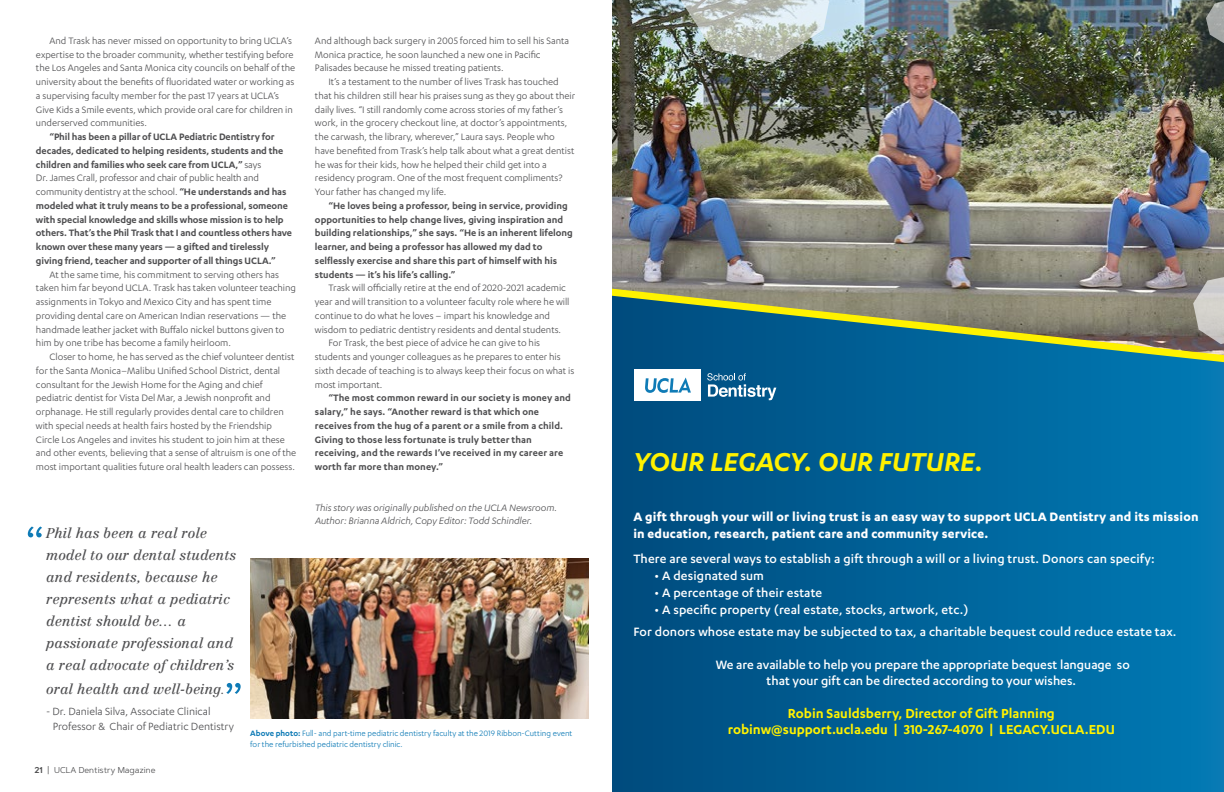
<style>
.page{position:relative;width:1224px;height:792px;background:#fff}
.page>*{position:absolute;margin:0;border:0;box-sizing:border-box;transform-origin:0 0}
.t1{font:italic 600 30.1px "Karbon";color:#fff200}
.t2{font:600 15.1px/16.1px "Karbon";color:#fff200;text-align:center}
.t3{font:500 14.1px/22.1px "Karbon";letter-spacing:.01em;color:#fff}
.t4{font:700 14.1px/16.9px "Karbon";letter-spacing:.01em;color:#fff}
.t5{font:italic 14px/22px "Centennial LT Pro";color:#4f4f51}
.t6{font:12px/15px "Karbon";color:#4f4f51}
.t7{font:10.8px/13.7px "Karbon";letter-spacing:-.005em;color:#4f4f51}
.t8{font:600 10.8px/13.7px "Karbon";letter-spacing:-.005em;color:#4f4f51}
.t9{font:italic 10.8px/13.7px "Karbon";letter-spacing:-.005em;color:#4f4f51}
.t10{font:9px/11px "Karbon";color:#0f7bb6}
.t11{font:8.5px "Artegra Sans";color:#4f4f51}
.s1{font-weight:400}
.s2{font-size:12px}
.s3{font-weight:600}
</style>
<div class="page">
<img style="left:612px;top:0;width:612px;height:281px">
<svg style="left:612px;top:385px;width:612px;height:407px;background:#006299"></svg>
<div style="left:635px;top:370px;width:66px;height:31px;background:#fff"></div>
<svg style="left:645px;top:385px;width:46px;height:8px"></svg>
<svg style="left:707px;top:385px;width:69px;height:15px"></svg>
<img style="left:680px;top:0;width:155px;height:63px">
<svg style="left:1193px;top:275px;width:31px;height:6px"></svg>
<svg style="left:1206px;top:0;width:18px;height:43px"></svg>
<svg style="left:612px;top:281px;width:612px;height:104px;background:#4d7b82"></svg>
<img style="left:251px;top:558px;width:337px;height:160px">
<svg style="left:28px;top:526px;width:14px;height:11px"></svg>
<svg style="left:226px;top:683px;width:15px;height:11px"></svg>
<p class="t7" style="left:36px;top:33px;width:261px;text-indent:14px">And Trask has never missed on opportunity to bring UCLA’s expertise to the broader community, whether testifying before the Los Angeles and Santa Monica city councils on behalf of the university about the benefits of fluoridated water or working as a supervising faculty member for the past 17 years at UCLA’s Give Kids a Smile events, which provide oral care for children in underserved communities.</p>
<p class="t8" style="left:36px;top:130px;width:258px;text-indent:14px">“Phil has been a pillar of UCLA Pediatric Dentistry for decades, dedicated to helping residents, students and the children and families who seek care from UCLA,” <span class="s1">says<br>Dr. James Crall, professor and chair of public health and community dentistry at the school.</span> “He understands and has modeled what it truly means to be a professional, someone with special knowledge and skills whose mission is to help others. That’s the Phil Trask that I and countless others have known over these many years — a gifted and tirelessly giving friend, teacher and supporter of all things UCLA.”</p>
<p class="t7" style="left:36px;top:267px;width:262px;text-indent:14px">At the same time, his commitment to serving others has taken him far beyond UCLA. Trask has taken volunteer teaching assignments in Tokyo and Mexico City and has spent time providing dental care on American Indian reservations — the handmade leather jacket with Buffalo nickel buttons given to him by one tribe has become a family heirloom.</p>
<p class="t7" style="left:36px;top:350px;width:262px;text-indent:14px">Closer to home, he has served as the chief volunteer dentist for the Santa Monica–Malibu Unified School District, dental consultant for the Jewish Home for the Aging and chief pediatric dentist for Vista Del Mar, a Jewish nonprofit and orphanage. He still regularly provides dental care to children with special needs at health fairs hosted by the Friendship Circle Los Angeles and invites his student to join him at these and other events, believing that a sense of altruism is one of the most important qualities future oral health leaders can possess.</p>
<p class="t5" style="left:46px;top:521px;width:192px">Phil has been a real role model to our dental students and residents, because he represents what a pediatric dentist should be… a passionate professional and a real advocate of children’s</p>
<p class="t5" style="left:46px;top:677px;width:180px">oral health and well-being<span class="s2">.</span></p>
<p class="t7" style="left:315px;top:33px;width:256px">And although back surgery in 2005 forced him to sell his Santa<br>Monica practice, he soon launched a new one in Pacific<br>Palisades because he missed treating patients.</p>
<p class="t7" style="left:315px;top:75px;width:262px;text-indent:14px">It’s a testament to the number of lives Trask has touched that his children still hear his praises sung as they go about their daily lives. “I still randomly come across stories of my father’s work, in the grocery checkout line, at doctor’s appointments, the carwash, the library, wherever,” Laura says. People who have benefited from Trask’s help talk about what a great dentist he was for their kids, how he helped their child get into a residency program. One of the most frequent compliments?<br>Your father has changed my life.</p>
<p class="t8" style="left:315px;top:198px;width:259px;text-indent:14px">“He loves being a professor, being in service, providing opportunities to help change lives, giving inspiration and building relationships,” she says. “He is an inherent lifelong learner, and being a professor has allowed my dad to selflessly exercise and share this part of himself with his students — it’s his life’s calling.”</p>
<p class="t7" style="left:328px;top:281px;width:239px">Trask will officially retire at the end of 2020-2021 academic</p>
<p class="t7" style="left:315px;top:295px;width:256px">year and will transition to a volunteer faculty role where he will</p>
<p class="t7" style="left:315px;top:308px;width:237px">continue to do what he loves – impart his knowledge and</p>
<p class="t7" style="left:315px;top:322px;width:248px">wisdom to pediatric dentistry residents and dental students.</p>
<p class="t7" style="left:328px;top:336px;width:213px">For Trask, the best piece of advice he can give to his</p>
<p class="t7" style="left:315px;top:350px;width:247px">students and younger colleagues as he prepares to enter his</p>
<p class="t7" style="left:315px;top:363px;width:261px">sixth decade of teaching is to always keep their focus on what is</p>
<p class="t7" style="left:315px;top:377px;width:69px">most important.</p>
<p class="t8" style="left:315px;top:391px;width:257px;text-indent:14px">“The most common reward in our society is money and salary,” he says. “Another reward is that which one receives from the hug of a parent or a smile from a child.<br>Giving to those less fortunate is truly better than receiving, and the rewards I’ve received in my career are worth far more than money.”</p>
<p class="t9" style="left:315px;top:500px;width:244px">This story was originally published on the UCLA Newsroom.<br>Author: Brianna Aldrich, Copy Editor: Todd Schindler.</p>
<p class="t6" style="left:53px;top:703px;width:183px;text-indent:-7px">- Dr. Daniela Silva, Associate Clinical<br>Professor &amp; Chair of Pediatric Dentistry</p>
<p class="t11" style="left:35px;top:764px;width:122px"><span class="s3">21</span> | UCLA Dentistry Magazine</p>
<p class="t10" style="left:250px;top:728px;width:324px"><span class="s3">Above photo:</span> Full- and part-time pediatric dentistry faculty at the 2019 Ribbon-Cutting event for the refurbished pediatric dentistry clinic.</p>
<h1 class="t1" style="left:633px;top:445px;width:351px">YOUR LEGACY. OUR FUTURE.</h1>
<h3 class="t4" style="left:633px;top:508px;width:567px">A gift through your will or living trust is an easy way to support UCLA Dentistry and its mission in education, research, patient care and community service.</h3>
<h3 class="t3" style="left:633px;top:547px;width:523px">There are several ways to establish a gift through a will or a living trust. Donors can specify:</h3>
<h3 class="t3" style="left:654px;top:564px;width:111px">• A designated sum</h3>
<h3 class="t3" style="left:654px;top:581px;width:169px">• A percentage of their estate</h3>
<h3 class="t3" style="left:633px;top:598px;width:545px;text-indent:21px">• A specific property (real estate, stocks, artwork, etc.)<br>For donors whose estate may be subjected to tax, a charitable bequest could reduce estate tax.</h3>
<h3 class="t3" style="left:716px;top:655px;width:416px;line-height:16.9px;text-align:center">We are available to help you prepare the appropriate bequest language so that your gift can be directed according to your wishes.</h3>
<h2 class="t2" style="left:728px;top:704px;width:389px">Robin Sauldsberry, Director of Gift Planning robinw@support.ucla.edu | 310-267-4070 | LEGACY.UCLA.EDU</h2>
</div>
